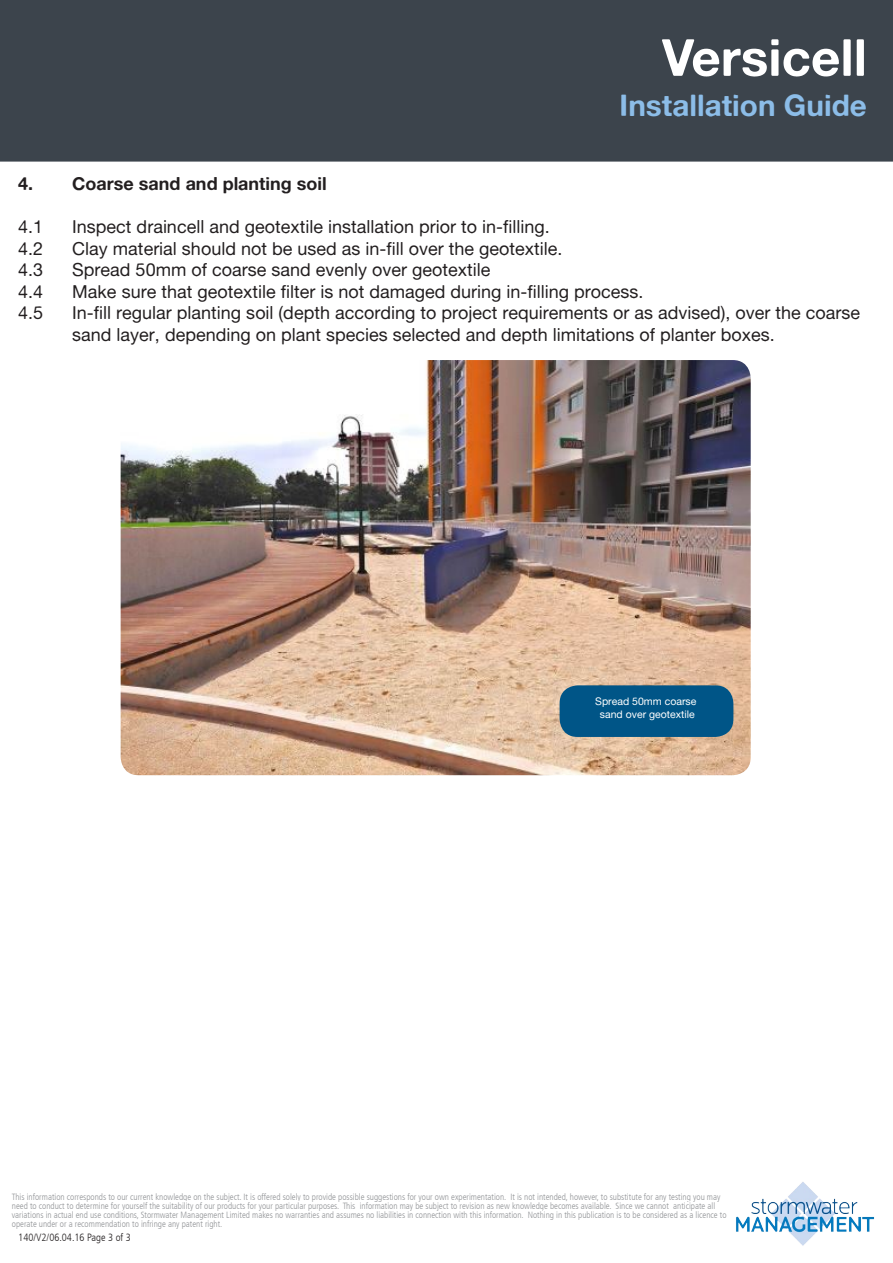
<style>
.page{position:relative;width:893px;height:1263px;background:#fff}
.page>*{position:absolute;margin:0;border:0;box-sizing:border-box;transform-origin:0 0}
.t1{font:51.3px "Alte Haas Grotesk Bold";color:#fff}
.t2{font:29.7px "Alte Haas Grotesk Bold";color:#8cbde8}
.t3{font:18px/21.6px "Alte Haas Grotesk";color:#231f20}
.t4{font:18px "Alte Haas Grotesk Bold";color:#231f20}
.t5{font:10.5px/12.6px "Alte Haas Grotesk";color:#fff;text-align:center}
.t6{font:300 condensed 10.5px "Frutiger LT";color:#231f20}
.t7{font:300 condensed 9px/9px "Frutiger LT";color:#939598}
</style>
<div class="page">
<img style="left:736px;top:1182px;width:139px;height:64px">
<div style="left:0;top:0;width:893px;height:162px;background:#3c444c"></div>
<img style="left:121px;top:360px;width:630px;height:415px">
<div style="left:560px;top:685px;width:173px;height:52px;background:#005587;border-radius:18px"></div>
<p class="t1" style="left:662px;top:26px;width:207px">Versicell</p>
<p class="t2" style="left:620px;top:87px;width:249px">Installation Guide</p>
<p class="t4" style="left:18px;top:172px;width:310px">4. Coarse sand and planting soil</p>
<p class="t3" style="left:18px;top:216px;width:27px">4.1</p>
<p class="t3" style="left:72px;top:216px;width:479px">Inspect draincell and geotextile installation prior to in-filling.</p>
<p class="t3" style="left:18px;top:237px;width:27px">4.2</p>
<p class="t3" style="left:72px;top:237px;width:492px">Clay material should not be used as in-fill over the geotextile.</p>
<p class="t3" style="left:18px;top:259px;width:27px">4.3</p>
<p class="t3" style="left:72px;top:259px;width:420px">Spread 50mm of coarse sand evenly over geotextile</p>
<p class="t3" style="left:18px;top:280px;width:27px">4.4</p>
<p class="t3" style="left:72px;top:280px;width:573px">Make sure that geotextile filter is not damaged during in-filling process.</p>
<p class="t3" style="left:18px;top:302px;width:27px">4.5</p>
<p class="t3" style="left:72px;top:302px;width:789px">In-fill regular planting soil (depth according to project requirements or as advised), over the coarse sand layer, depending on plant species selected and depth limitations of planter boxes.</p>
<p class="t5" style="left:595px;top:695px;width:103px">Spread 50mm coarse sand over geotextile</p>
<p class="t7" style="left:12px;top:1192px;width:716px">This information corresponds to our current knowledge on the subject. It is offered solely to provide possible suggestions for your own experimentation. It is not intended, however, to substitute for any testing you may need to conduct to determine for yourself the suitability of our products for your particular purposes. This information may be subject to revision as new knowledge becomes available. Since we cannot anticipate all variations in actual end use conditions, Stormwater Management Limited makes no warranties and assumes no liabilities in connection with this information. Nothing in this publication is to be considered as a licence to operate under or a recommendation to infringe any patent right.</p>
<p class="t6" style="left:18px;top:1231px;width:114px">140/V2/06.04.16 Page 3 of 3</p>
</div>
